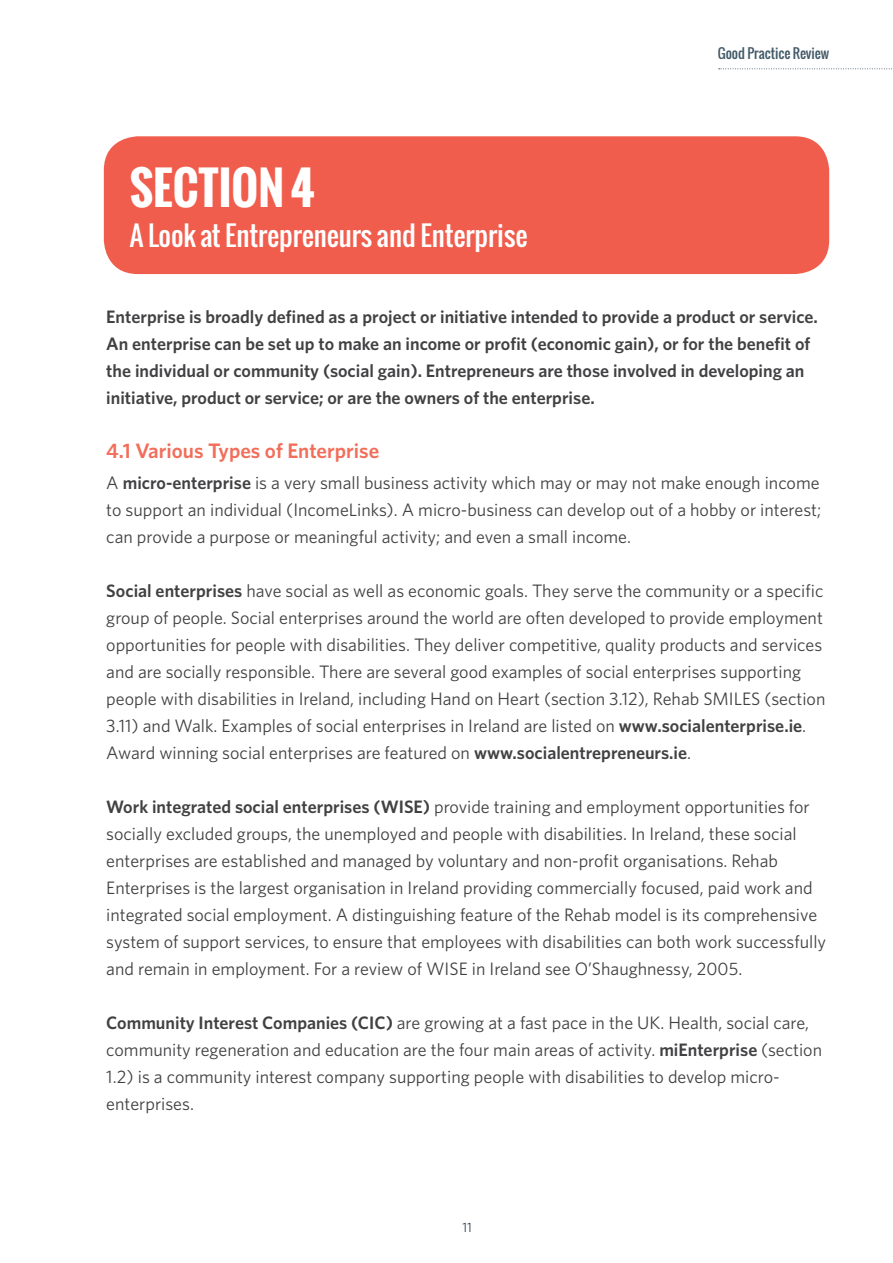
<style>
.page{position:relative;width:893px;height:1263px;background:#fff}
.page>*{position:absolute;margin:0;border:0;box-sizing:border-box;transform-origin:0 0}
.t1{font:700 45px "Oswald";color:#fff}
.t2{font:27px "Oswald";color:#fff}
.t3{font:600 21px "Whitney HTF";color:#f26e5a}
.t4{font:18px/27px "Whitney HTF";color:#414042}
.t5{font:600 18px/27px "Whitney HTF";color:#414042}
.t6{font:13.5px "Oswald";color:#425968}
.t7{font:13.5px "Whitney HTF";color:#304451}
.s1{font-weight:600}
</style>
<div class="page">
<svg style="left:719px;top:68px;width:173px;height:1px"></svg>
<div style="left:104px;top:136px;width:725px;height:138px;background:#f05d4d;border-radius:34px"></div>
<h1 class="t1" style="left:130px;top:154px;width:187px">SECTION 4</h1>
<h2 class="t2" style="left:130px;top:215px;width:399px">A Look at Entrepreneurs and Enterprise</h2>
<p class="t6" style="left:718px;top:43px;width:113px">Good Practice Review</p>
<p class="t5" style="left:106px;top:302px;width:713px">Enterprise is broadly defined as a project or initiative intended to provide a product or service.<br>An enterprise can be set up to make an income or profit (economic gain), or for the benefit of the individual or community (social gain). Entrepreneurs are those involved in developing an initiative, product or service; or are the owners of the enterprise.</p>
<p class="t3" style="left:106px;top:438px;width:274px">4.1 Various Types of Enterprise</p>
<p class="t4" style="left:106px;top:469px;width:716px;text-align:justify">A <span class="s1">micro-enterprise</span> is a very small business activity which may or may not make enough income to support an individual (IncomeLinks). A micro-business can develop out of a hobby or interest; can provide a purpose or meaningful activity; and even a small income.</p>
<p class="t4" style="left:106px;top:577px;width:721px"><span class="s1">Social enterprises</span> have social as well as economic goals. They serve the community or a specific group of people. Social enterprises around the world are often developed to provide employment opportunities for people with disabilities. They deliver competitive, quality products and services and are socially responsible. There are several good examples of social enterprises supporting people with disabilities in Ireland, including Hand on Heart (section 3.12), Rehab SMILES (section 3.11) and Walk. Examples of social enterprises in Ireland are listed on <span class="s1">www.socialenterprise.ie</span>.<br>Award winning social enterprises are featured on <span class="s1">www.socialentrepreneurs.ie</span>.</p>
<p class="t4" style="left:106px;top:793px;width:721px"><span class="s1">Work integrated social enterprises (WISE)</span> provide training and employment opportunities for socially excluded groups, the unemployed and people with disabilities. In Ireland, these social enterprises are established and managed by voluntary and non-profit organisations. Rehab Enterprises is the largest organisation in Ireland providing commercially focused, paid work and integrated social employment. A distinguishing feature of the Rehab model is its comprehensive system of support services, to ensure that employees with disabilities can both work successfully and remain in employment. For a review of WISE in Ireland see O’Shaughnessy, 2005.</p>
<p class="t4" style="left:106px;top:1009px;width:717px"><span class="s1">Community Interest Companies (CIC)</span> are growing at a fast pace in the UK. Health, social care, community regeneration and education are the four main areas of activity. <span class="s1">miEnterprise</span> (section 1.2) is a community interest company supporting people with disabilities to develop micro&shy;enterprises.</p>
<p class="t7" style="left:462px;top:1219px;width:11px">11</p>
</div>
